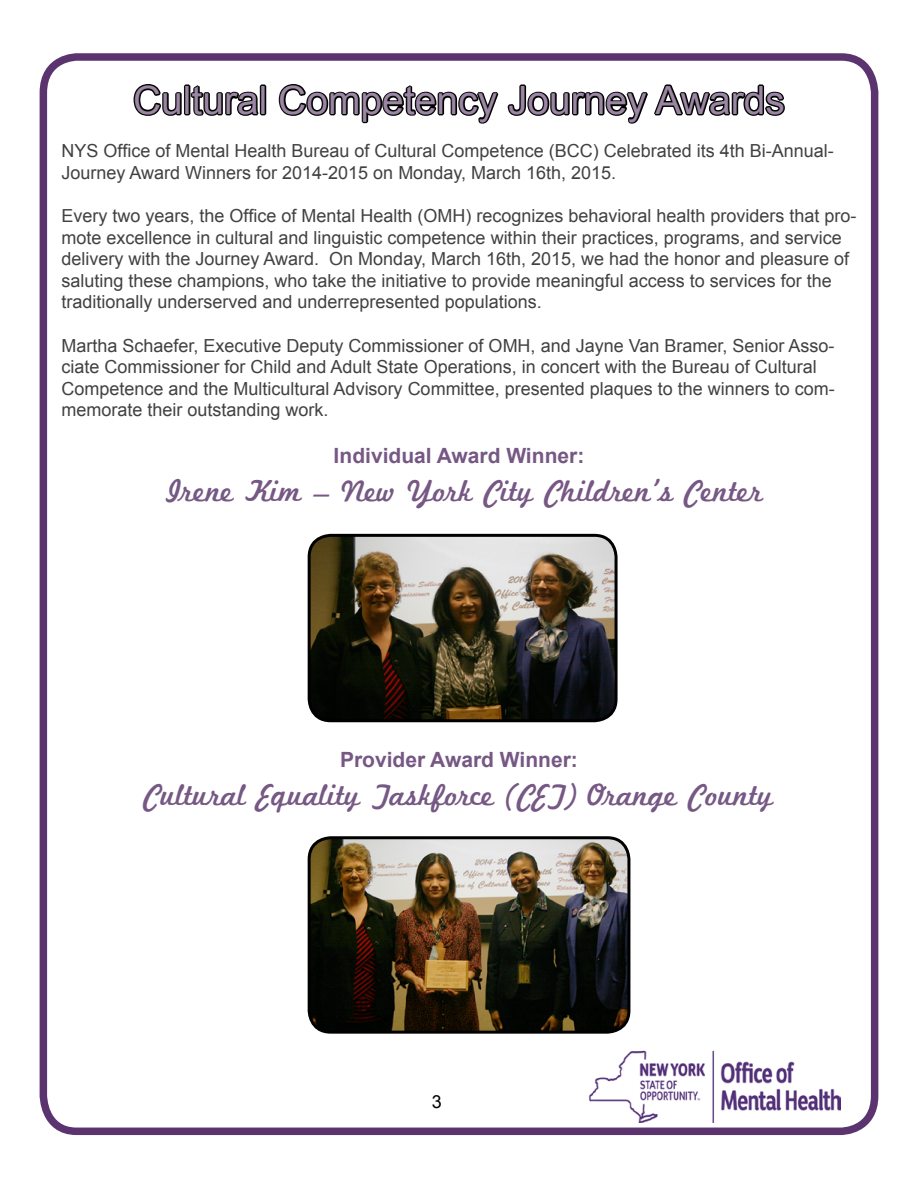
<style>
.page{position:relative;width:918px;height:1188px;background:#fff}
.page>*{position:absolute;margin:0;border:0;box-sizing:border-box;transform-origin:0 0}
.t1{font:39px "Arial";color:#9b86a3}
.t2{font:31.5px "Marketing Script";color:#765884}
.t3{font:700 21px "Arial";color:#765884}
.t4{font:18px/21.6px "Arial";color:#414142}
.t5{font:18px "Arial";color:#000}
</style>
<div class="page">
<img style="left:589px;top:1050px;width:251px;height:73px">
<svg style="left:133px;top:84px;width:49px;height:32px"></svg>
<div style="left:184px;top:84px;width:6px;height:31px;border:3px solid #000"></div>
<svg style="left:189px;top:84px;width:73px;height:32px"></svg>
<div style="left:260px;top:84px;width:6px;height:31px;border:3px solid #000"></div>
<svg style="left:278px;top:84px;width:507px;height:40px"></svg>
<img style="left:309px;top:838px;width:320px;height:194px">
<div style="left:308px;top:836px;width:322px;height:198px;border:3px solid #000;border-radius:22px"></div>
<img style="left:309px;top:535px;width:307px;height:185px">
<div style="left:308px;top:534px;width:310px;height:188px;border:3px solid #000;border-radius:22px"></div>
<div style="left:40px;top:53px;width:838px;height:1082px;border:8px solid #5a336f;border-radius:35px"></div>
<h1 class="t1" style="left:133px;top:75px;width:653px">Cultural Competency Journey Awards</h1>
<p class="t4" style="left:62px;top:140px;width:774px">NYS Office of Mental Health Bureau of Cultural Competence (BCC) Celebrated its 4th Bi-Annual-<br>Journey Award Winners for 2014-2015 on Monday, March 16th, 2015.</p>
<p class="t4" style="left:62px;top:205px;width:797px">Every two years, the Office of Mental Health (OMH) recognizes behavioral health providers that pro&shy;mote excellence in cultural and linguistic competence within their practices, programs, and service delivery with the Journey Award. On Monday, March 16th, 2015, we had the honor and pleasure of saluting these champions, who take the initiative to provide meaningful access to services for the traditionally underserved and underrepresented populations.</p>
<p class="t4" style="left:62px;top:335px;width:775px">Martha Schaefer, Executive Deputy Commissioner of OMH, and Jayne Van Bramer, Senior Asso&shy;ciate Commissioner for Child and Adult State Operations, in concert with the Bureau of Cultural Competence and the Multicultural Advisory Committee, presented plaques to the winners to com&shy;memorate their outstanding work.</p>
<p class="t3" style="left:334px;top:442px;width:252px">Individual Award Winner:</p>
<h2 class="t2" style="left:167px;top:472px;width:598px">Irene Kim – New York City Children’s Center</h2>
<p class="t3" style="left:340px;top:746px;width:239px">Provider Award Winner:</p>
<h2 class="t2" style="left:145px;top:776px;width:630px">Cultural Equality Taskforce (CET) Orange County</h2>
<p class="t5" style="left:432px;top:1090px;width:12px">3</p>
</div>
